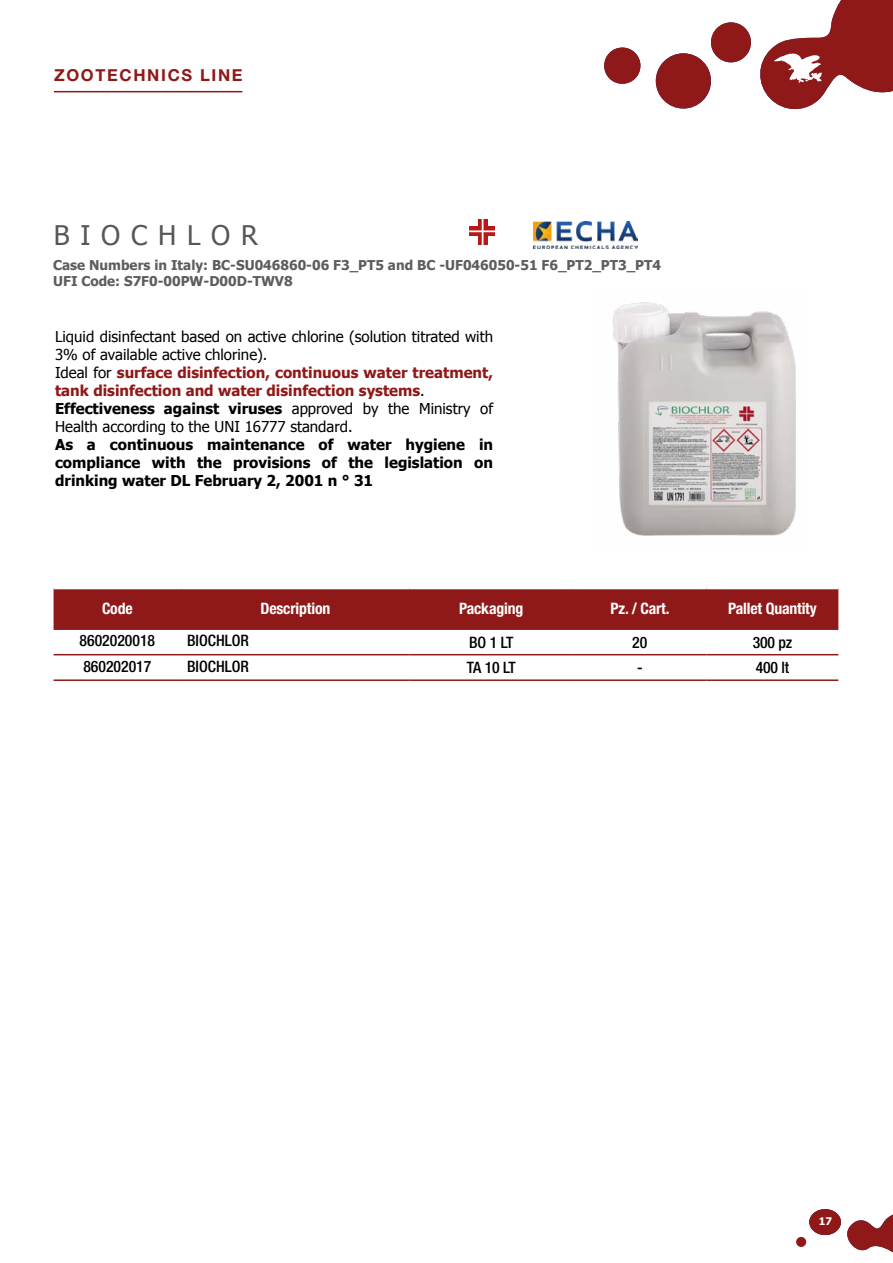
<style>
.page{position:relative;width:893px;height:1263px;background:#fff}
.page>*{position:absolute;margin:0;border:0;box-sizing:border-box;transform-origin:0 0}
.t1{font:27px "Tahoma";letter-spacing:.4em;color:#575756}
.t2{font:700 16.5px "Helvetica Neue LT Std";letter-spacing:.1em;color:#8f1918}
.t3{font:500 condensed 15.75px "Helvetica Neue LT Std";color:#000}
.t4{font:700 condensed 15.75px "Helvetica Neue LT Std";letter-spacing:-.01em;color:#fff}
.t5{font:15px/18px "Tahoma";color:#000}
.t6{font:700 15px/18px "Tahoma";color:#000;text-align:justify}
.t7{font:700 13.5px/16.2px "Tahoma";color:#5e5c5c}
.t8{font:700 10.5px "Tahoma";color:#fff}
.s1{font-weight:700;color:#8f1918}
.s2{font-weight:700}
</style>
<div class="page">
<svg style="left:809px;top:1209px;width:84px;height:44px"></svg>
<div style="left:796px;top:1237px;width:10px;height:10px;background:#8f1918;border-radius:50%"></div>
<svg style="left:656px;top:22px;width:95px;height:87px"></svg>
<svg style="left:604px;top:48px;width:36px;height:36px"></svg>
<svg style="left:760px;top:0;width:133px;height:110px"></svg>
<hr style="left:54px;top:91px;width:188px;height:1px;background:#8f1918">
<img style="left:612px;top:302px;width:184px;height:234px">
<img style="left:533px;top:222px;width:104px;height:26px">
<svg style="left:478px;top:219px;width:9px;height:26px"></svg>
<svg style="left:469px;top:227px;width:26px;height:9px"></svg>
<hr style="left:469px;top:230px;width:26px;height:2px;background:#fff">
<svg style="left:482px;top:219px;width:1px;height:26px"></svg>
<div style="left:54px;top:589px;width:784px;height:41px;background:#8f1918"></div>
<hr style="left:54px;top:654px;width:127px;height:1px;background:#8f1918">
<hr style="left:181px;top:654px;width:229px;height:1px;background:#8f1918">
<hr style="left:410px;top:654px;width:163px;height:1px;background:#8f1918">
<hr style="left:573px;top:654px;width:134px;height:1px;background:#8f1918">
<hr style="left:707px;top:654px;width:131px;height:1px;background:#8f1918">
<hr style="left:54px;top:679px;width:127px;height:2px;background:#8f1918">
<hr style="left:181px;top:679px;width:229px;height:2px;background:#8f1918">
<hr style="left:410px;top:679px;width:163px;height:2px;background:#8f1918">
<hr style="left:573px;top:679px;width:134px;height:2px;background:#8f1918">
<hr style="left:707px;top:679px;width:131px;height:2px;background:#8f1918">
<p class="t2" style="left:54px;top:65px;width:190px">ZOOTECHNICS LINE</p>
<h1 class="t1" style="left:54px;top:217px;width:206px">BIOCHLOR</h1>
<p class="t7" style="left:53px;top:256px;width:609px">Case Numbers in Italy: BC-SU046860-06 F3_PT5 and BC -UF046050-51 F6_PT2_PT3_PT4<br>UFI Code: S7F0-00PW-D00D-TWV8</p>
<p class="t5" style="left:55px;top:327px;width:440px">Liquid disinfectant based on active chlorine (solution titrated with 3% of available active chlorine).<br>Ideal for <span class="s1">surface disinfection, continuous water treatment, tank disinfection and water disinfection systems</span>.<br><span class="s2">Effectiveness against viruses</span> approved by the Ministry of Health according to the UNI 16777 standard.</p>
<p class="t6" style="left:55px;top:435px;width:440px">As a continuous maintenance of water hygiene in compliance with the provisions of the legislation on drinking water DL February 2, 2001 n ° 31</p>
<p class="t4" style="left:102px;top:599px;width:32px">Code</p>
<p class="t4" style="left:260px;top:599px;width:71px">Description</p>
<p class="t4" style="left:459px;top:599px;width:66px">Packaging</p>
<p class="t4" style="left:610px;top:599px;width:61px">Pz. / Cart.</p>
<p class="t4" style="left:728px;top:599px;width:90px">Pallet Quantity</p>
<p class="t3" style="left:80px;top:631px;width:77px">8602020018</p>
<p class="t3" style="left:187px;top:631px;width:63px">BIOCHLOR</p>
<p class="t3" style="left:469px;top:633px;width:46px">BO 1 LT</p>
<p class="t3" style="left:632px;top:633px;width:16px">20</p>
<p class="t3" style="left:753px;top:633px;width:41px">300 pz</p>
<p class="t3" style="left:83px;top:657px;width:70px">860202017</p>
<p class="t3" style="left:187px;top:657px;width:63px">BIOCHLOR</p>
<p class="t3" style="left:467px;top:658px;width:51px">TA 10 LT</p>
<p class="t3" style="left:637px;top:658px;width:7px">-</p>
<p class="t3" style="left:756px;top:658px;width:35px">400 lt</p>
<p class="t8" style="left:819px;top:1213px;width:15px">17</p>
</div>
